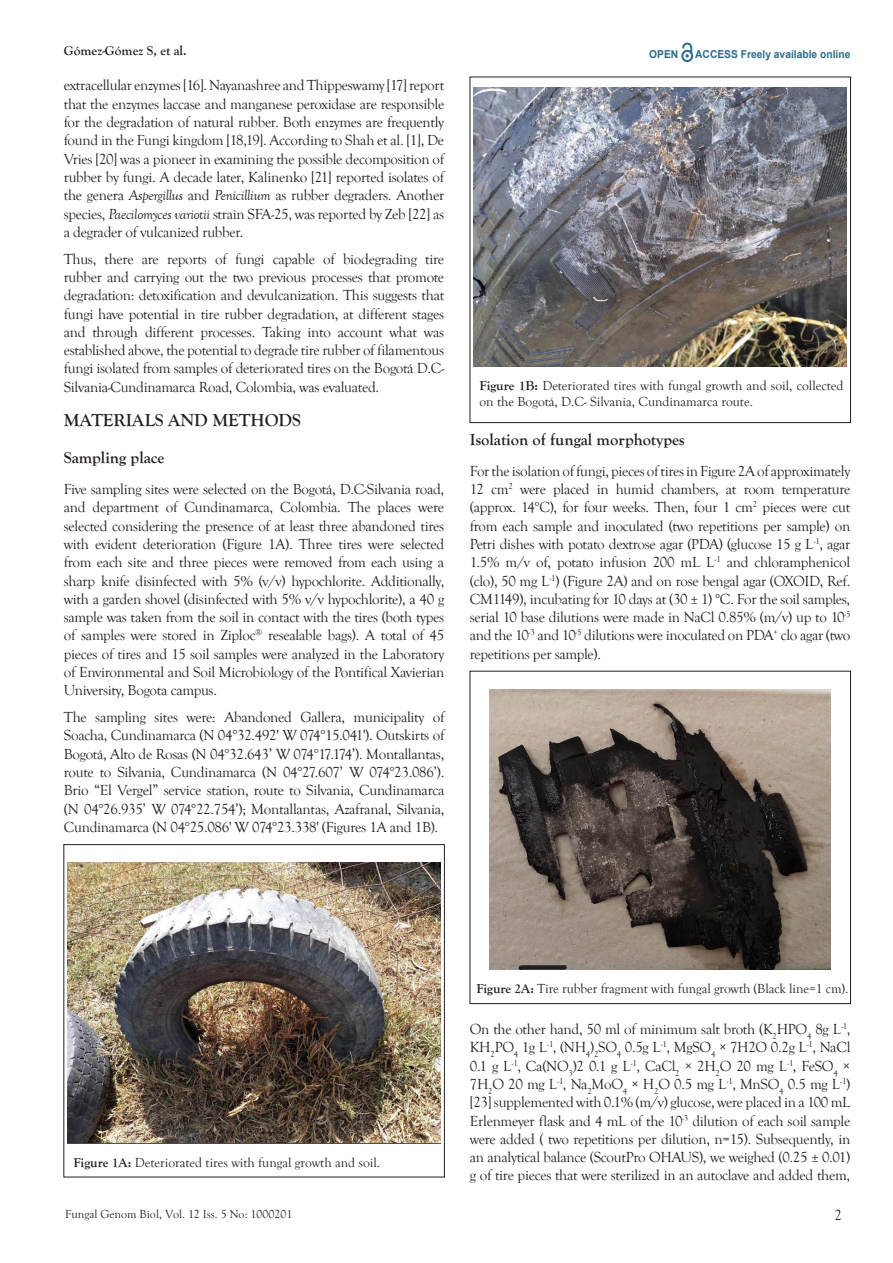
<style>
.page{position:relative;width:893px;height:1263px;background:#fff}
.page>*{position:absolute;margin:0;border:0;box-sizing:border-box;transform-origin:0 0}
.t1{font:700 18px "Goudy Old Style T";color:#231f20}
.t2{font:700 16.5px "Goudy Old Style T";color:#231f20}
.t3{font:15px/18.3px "Goudy Old Style T";letter-spacing:-.02em;color:#231f20;text-align:justify}
.t4{font:13.5px/16.2px "Goudy Old Style T";color:#231f20}
.t5{font:700 13.5px "Goudy Old Style T";color:#231f20}
.t6{font:12px "Goudy Old Style T";color:#231f20}
.t7{font:700 10.95px "Arial";color:#2b6b8f;scale:.94 1}
.s1{font-style:italic}
.s2{font-weight:700}
</style>
<div class="page">
<svg style="left:681px;top:43px;width:12px;height:19px"></svg>
<img style="left:68px;top:863px;width:372px;height:280px">
<div style="left:470px;top:671px;width:381px;height:333px;border:1px solid #231f20"></div>
<img style="left:489px;top:689px;width:342px;height:281px">
<div style="left:470px;top:77px;width:381px;height:346px;border:1px solid #231f20"></div>
<img style="left:474px;top:88px;width:372px;height:279px">
<p class="t5" style="left:64px;top:43px;width:124px">Gómez-Gómez S, et al.</p>
<p class="t7" style="left:649px;top:47px;width:32px">OPEN</p>
<p class="t7" style="left:695px;top:46px;width:167px">ACCESS Freely available online</p>
<p class="t3" style="left:64px;top:77px;width:382px">extracellular enzymes [16]. Nayanashree and Thippeswamy [17] report that the enzymes laccase and manganese peroxidase are responsible for the degradation of natural rubber. Both enzymes are frequently found in the Fungi kingdom [18,19]. According to Shah et al. [1], De Vries [20] was a pioneer in examining the possible decomposition of rubber by fungi. A decade later, Kalinenko [21] reported isolates of the genera <span class="s1">Aspergillus</span> and <span class="s1">Penicillium</span> as rubber degraders. Another species, <span class="s1">Paecilomyces variotii</span> strain SFA-25, was reported by Zeb [22] as a degrader of vulcanized rubber.</p>
<p class="t3" style="left:64px;top:250px;width:382px">Thus, there are reports of fungi capable of biodegrading tire rubber and carrying out the two previous processes that promote degradation: detoxification and devulcanization. This suggests that fungi have potential in tire rubber degradation, at different stages and through different processes. Taking into account what was established above, the potential to degrade tire rubber of filamentous fungi isolated from samples of deteriorated tires on the Bogotá D.C-Silvania-Cundinamarca Road, Colombia, was evaluated.</p>
<p class="t1" style="left:64px;top:410px;width:239px">MATERIALS AND METHODS</p>
<p class="t2" style="left:64px;top:448px;width:102px">Sampling place</p>
<p class="t3" style="left:64px;top:480px;width:382px">Five sampling sites were selected on the Bogotá, D.C-Silvania road, and department of Cundinamarca, Colombia. The places were selected considering the presence of at least three abandoned tires with evident deterioration (Figure 1A). Three tires were selected from each site and three pieces were removed from each using a sharp knife disinfected with 5% (v/v) hypochlorite. Additionally, with a garden shovel (disinfected with 5% v/v hypochlorite), a 40 g sample was taken from the soil in contact with the tires (both types of samples were stored in Ziploc<sup>®</sup> resealable bags). A total of 45 pieces of tires and 15 soil samples were analyzed in the Laboratory of Environmental and Soil Microbiology of the Pontifical Xavierian University, Bogota campus.</p>
<p class="t3" style="left:64px;top:708px;width:382px">The sampling sites were: Abandoned Gallera, municipality of Soacha, Cundinamarca (N 04°32.492' W 074°15.041'). Outskirts of Bogotá, Alto de Rosas (N 04°32.643’ W 074°17.174’). Montallantas, route to Silvania, Cundinamarca (N 04°27.607’ W 074°23.086’).<br>Brio “El Vergel” service station, route to Silvania, Cundinamarca (N 04°26.935’ W 074°22.754’); Montallantas, Azafranal, Silvania, Cundinamarca (N 04°25.086' W 074°23.338' (Figures 1A and 1B).</p>
<p class="t4" style="left:479px;top:378px;width:366px"><span class="s2">Figure 1B:</span> Deteriorated tires with fungal growth and soil, collected on the Bogotá, D.C- Silvania, Cundinamarca route.</p>
<p class="t2" style="left:470px;top:430px;width:216px">Isolation of fungal morphotypes</p>
<p class="t3" style="left:470px;top:462px;width:382px">For the isolation of fungi, pieces of tires in Figure 2A of approximately 12 cm<sup>2</sup> were placed in humid chambers, at room temperature (approx. 14°C), for four weeks. Then, four 1 cm<sup>2</sup> pieces were cut from each sample and inoculated (two repetitions per sample) on Petri dishes with potato dextrose agar (PDA) (glucose 15 g L<sup>-1</sup>, agar 1.5% m/v of, potato infusion 200 mL L<sup>-1</sup> and chloramphenicol (clo), 50 mg L<sup>-1</sup>) (Figure 2A) and on rose bengal agar (OXOID, Ref.<br>CM1149), incubating for 10 days at (30 ± 1) °C. For the soil samples, serial 10 base dilutions were made in NaCl 0.85% (m/v) up to 10<sup>-5 </sup>and the 10<sup>-3</sup> and 10<sup>-5</sup> dilutions were inoculated on PDA<sup>+</sup> clo agar (two repetitions per sample).</p>
<p class="t4" style="left:73px;top:1154px;width:308px"><span class="s2">Figure 1A:</span> Deteriorated tires with fungal growth and soil.</p>
<p class="t6" style="left:65px;top:1207px;width:229px">Fungal Genom Biol, Vol. 12 Iss. 5 No: 1000201</p>
<p class="t4" style="left:476px;top:981px;width:374px"><span class="s2">Figure 2A:</span> Tire rubber fragment with fungal growth (Black line=1 cm).</p>
<p class="t3" style="left:470px;top:1020px;width:382px">On the other hand, 50 ml of minimum salt broth (K<sub>2</sub>HPO<sub>4</sub> 8g L<sup>-1</sup>, KH<sub>2</sub>PO<sub>4</sub> 1g L<sup>-1</sup>, (NH<sub>4</sub>)<sub>2</sub>SO<sub>4</sub> 0.5g L<sup>-1</sup>, MgSO<sub>4</sub> × 7H2O 0.2g L<sup>-1</sup>, NaCl 0.1 g L<sup>-1</sup>, Ca(NO<sub>3</sub>)2 0.1 g L<sup>-1</sup>, CaCl<sub>2</sub> × 2H<sub>2</sub>O 20 mg L<sup>-1</sup>, FeSO<sub>4</sub> × 7H<sub>2</sub>O 20 mg L<sup>-1</sup>, Na<sub>2</sub>MoO<sub>4</sub> × H<sub>2</sub>O 0.5 mg L<sup>-1</sup>, MnSO<sub>4</sub> 0.5 mg L<sup>-1</sup>) [23] supplemented with 0.1% (m/v) glucose, were placed in a 100 mL Erlenmeyer flask and 4 mL of the 10<sup>-3</sup> dilution of each soil sample were added ( two repetitions per dilution, n=15). Subsequently, in an analytical balance (ScoutPro OHAUS), we weighed (0.25 ± 0.01) g of tire pieces that were sterilized in an autoclave and added them,</p>
<p class="t3" style="left:835px;top:1207px;width:9px">2</p>
</div>
